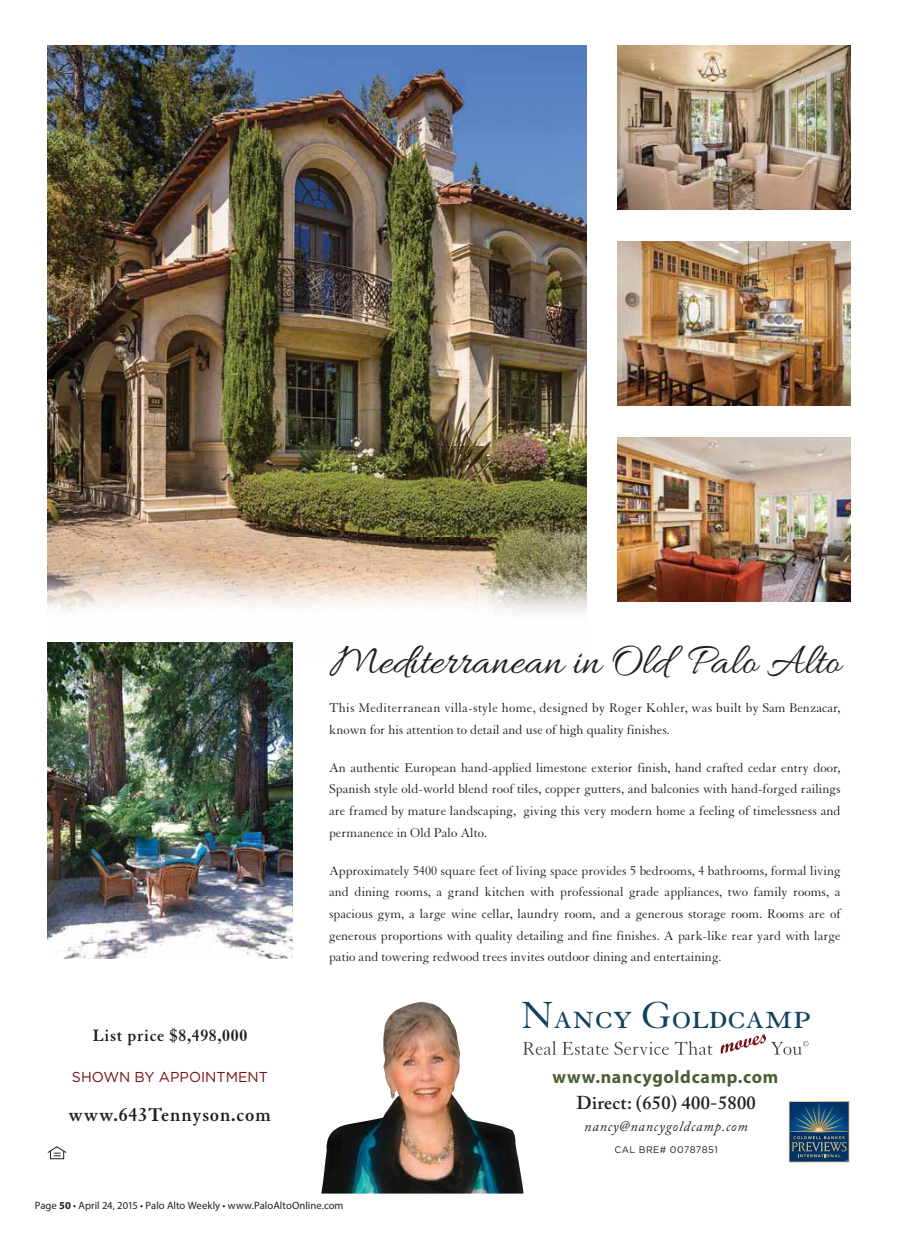
<style>
.page{position:relative;width:919px;height:1235px;background:#fff}
.page>*{position:absolute;margin:0;border:0;box-sizing:border-box;transform-origin:0 0}
.t1{font:44.88px "Allura";color:#231f20}
.t2{font:41.12px "Granjon SC";color:#10425f}
.t3{font:700 20.38px "Granjon";letter-spacing:.04em;color:#231f20}
.t4{font:600 18.5px "Adobe Caslon Pro";letter-spacing:.02em;color:#231f20}
.t5{font:700 18.12px "Myriad Pro";letter-spacing:.04em;color:#4a5e34}
.t6{font:700 18px "Granjon";letter-spacing:.04em;color:#231f20}
.t7{font:14.38px "Gotham";color:#761012}
.t8{font:italic 14.25px "Adobe Caslon Pro";letter-spacing:.06em;color:#231f20}
.t9{font:13.75px/21.6px "Granjon";color:#231f20;text-align:justify}
.t10{font:10.62px "Myriad Pro";letter-spacing:.005em;color:#231f20}
.t11{font:9.5px "Gotham";letter-spacing:.04em;color:#231f20}
.s1{font-weight:700}
</style>
<div class="page">
<img style="left:47px;top:46px;width:539px;height:566px">
<img style="left:47px;top:538px;width:31px;height:74px">
<img style="left:570px;top:538px;width:281px;height:74px">
<img style="left:617px;top:46px;width:233px;height:164px">
<img style="left:617px;top:242px;width:233px;height:163px">
<img style="left:617px;top:437px;width:233px;height:164px">
<svg style="left:720px;top:1034px;width:45px;height:20px"></svg>
<svg style="left:523px;top:1041px;width:33px;height:14px"></svg>
<svg style="left:562px;top:1042px;width:46px;height:13px"></svg>
<svg style="left:614px;top:1042px;width:54px;height:13px"></svg>
<svg style="left:674px;top:1041px;width:38px;height:14px"></svg>
<svg style="left:771px;top:1041px;width:37px;height:14px"></svg>
<img style="left:321px;top:1002px;width:202px;height:191px">
<svg style="left:788px;top:1101px;width:61px;height:61px"></svg>
<img style="left:47px;top:642px;width:246px;height:316px">
<div style="left:50px;top:1150px;width:14px;height:9px;border:1px solid #231f20"></div>
<svg style="left:47px;top:1146px;width:20px;height:10px"></svg>
<h3 class="t6" style="left:93px;top:1025px;width:156px">List price $8,498,000</h3>
<p class="t7" style="left:72px;top:1071px;width:197px">SHOWN BY APPOINTMENT</p>
<h3 class="t3" style="left:69px;top:1104px;width:204px">www.643Tennyson.com</h3>
<h1 class="t1" style="left:330px;top:631px;width:512px">Mediterranean in Old Palo Alto</h1>
<p class="t9" style="left:329px;top:698px;width:513px">This Mediterranean villa-style home, designed by Roger Kohler, was built by Sam Benzacar, known for his attention to detail and use of high quality finishes.</p>
<p class="t9" style="left:329px;top:758px;width:513px">An authentic European hand-applied limestone exterior finish, hand crafted cedar entry door, Spanish style old-world blend roof tiles, copper gutters, and balconies with hand-forged railings are framed by mature landscaping, giving this very modern home a feeling of timelessness and permanence in Old Palo Alto.</p>
<p class="t9" style="left:329px;top:861px;width:513px">Approximately 5400 square feet of living space provides 5 bedrooms, 4 bathrooms, formal living and dining rooms, a grand kitchen with professional grade appliances, two family rooms, a spacious gym, a large wine cellar, laundry room, and a generous storage room. Rooms are of generous proportions with quality detailing and fine finishes. A park-like rear yard with large patio and towering redwood trees invites outdoor dining and entertaining.</p>
<h2 class="t2" style="left:521px;top:990px;width:291px">Nancy Goldcamp</h2>
<h3 class="t5" style="left:552px;top:1070px;width:227px">www.nancygoldcamp.com</h3>
<h3 class="t4" style="left:576px;top:1092px;width:181px">Direct: (650) 400-5800</h3>
<p class="t8" style="left:584px;top:1120px;width:165px">nancy@nancygoldcamp.com</p>
<p class="t11" style="left:614px;top:1146px;width:105px">CAL BRE# 00787851</p>
<p class="t10" style="left:35px;top:1201px;width:310px">Page <span class="s1">50</span> • April 24, 2015 • Palo Alto Weekly • www.PaloAltoOnline.com</p>
</div>
